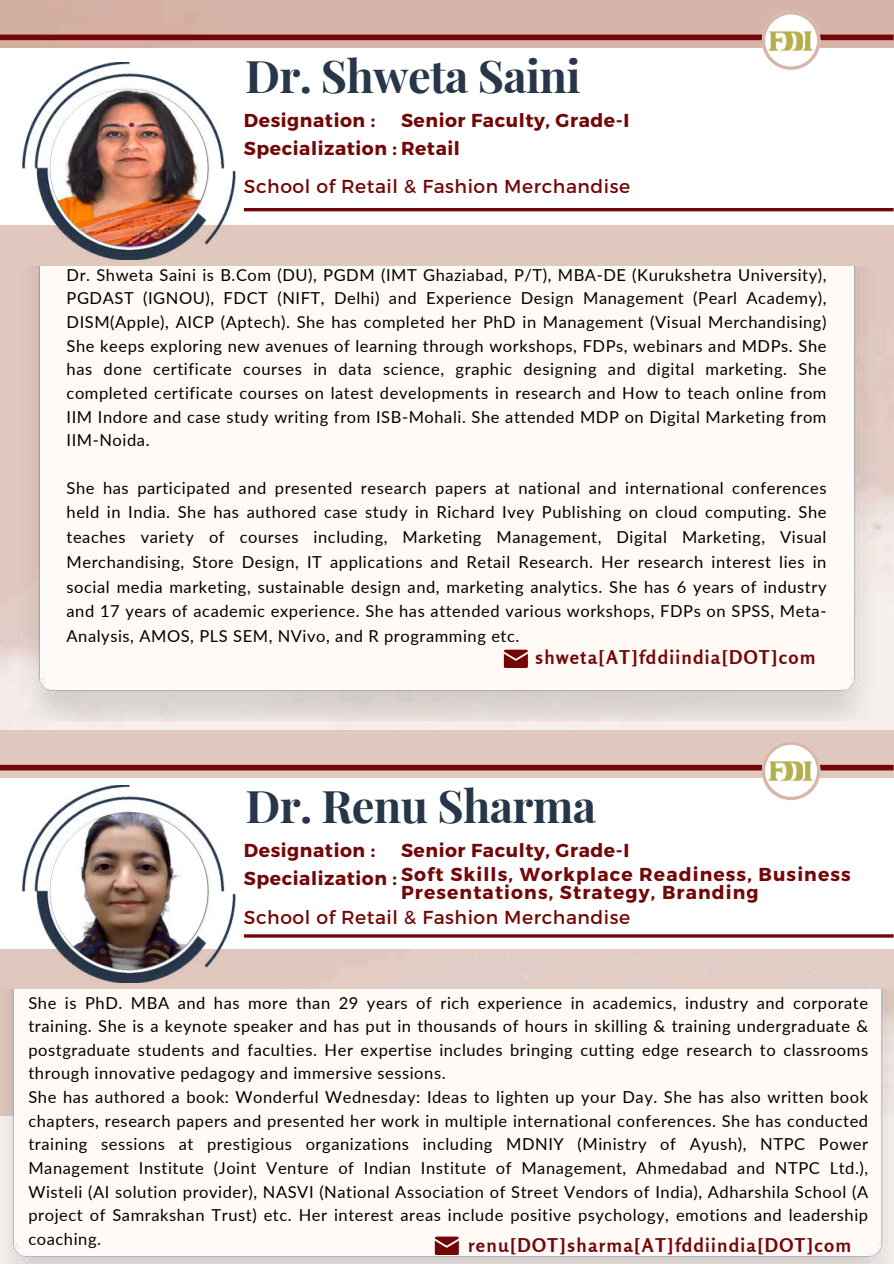
<style>
.page{position:relative;width:894px;height:1264px;background:#fff}
.page>*{position:absolute;margin:0;border:0;box-sizing:border-box;transform-origin:0 0}
.t1{font:700 45px "Playfair Display";letter-spacing:-.015em;color:#273648}
.t2{font:700 18.9px "Rosario";letter-spacing:.065em;color:#730707}
.t3{font:700 18.75px/23.7px "Montserrat";letter-spacing:.06em;color:#730707}
.t4{font:700 18.75px/28.2px "Montserrat";letter-spacing:.03em;color:#730707}
.t5{font:18.75px "Montserrat";letter-spacing:.03em;color:#730707}
.t6{font:16.5px/23.7px "Lato";letter-spacing:.035em;color:#000;text-align:justify}
</style>
<div class="page">
<img style="left:0;top:0;width:893px;height:989px">
<div style="left:0;top:48px;width:893px;height:177px;background:#fff"></div>
<div style="left:0;top:778px;width:893px;height:170px;background:#fff"></div>
<hr style="left:244px;top:208px;width:649px;height:3px;background:#730707">
<hr style="left:244px;top:934px;width:649px;height:3px;background:#730707">
<div style="left:0;top:35px;width:893px;height:5px;background:#730707"></div>
<div style="left:0;top:764px;width:893px;height:6px;background:#730707"></div>
<img style="left:22px;top:62px;width:213px;height:197px">
<img style="left:22px;top:785px;width:213px;height:197px">
<img style="left:50px;top:89px;width:157px;height:157px;border-radius:50%">
<img style="left:50px;top:812px;width:157px;height:157px;border-radius:50%">
<svg style="left:761px;top:11px;width:59px;height:59px"></svg>
<img style="left:764px;top:23px;width:51px;height:36px">
<svg style="left:761px;top:741px;width:59px;height:59px"></svg>
<img style="left:764px;top:753px;width:51px;height:36px">
<img style="left:0;top:267px;width:893px;height:453px">
<div style="left:0;top:989px;width:893px;height:274px;background:#fffaf5"></div>
<svg style="left:434px;top:1236px;width:24px;height:18px"></svg>
<svg style="left:503px;top:649px;width:24px;height:18px"></svg>
<h1 class="t1" style="left:245px;top:44px;width:337px">Dr. Shweta Saini</h1>
<p class="t4" style="left:244px;top:105px;width:217px">Designation :<br>Specialization : Retail</p>
<p class="t4" style="left:401px;top:105px;width:230px">Senior Faculty, Grade-I</p>
<p class="t5" style="left:244px;top:174px;width:388px">School of Retail &amp; Fashion Merchandise</p>
<p class="t6" style="left:67px;top:262px;width:761px">Dr. Shweta Saini is B.Com (DU), PGDM (IMT Ghaziabad, P/T), MBA-DE (Kurukshetra University), PGDAST (IGNOU), FDCT (NIFT, Delhi) and Experience Design Management (Pearl Academy), DISM(Apple), AICP (Aptech). She has completed her PhD in Management (Visual Merchandising)<br>She keeps exploring new avenues of learning through workshops, FDPs, webinars and MDPs. She has done certificate courses in data science, graphic designing and digital marketing. She completed certificate courses on latest developments in research and How to teach online from IIM Indore and case study writing from ISB-Mohali. She attended MDP on Digital Marketing from IIM-Noida.</p>
<p class="t6" style="left:67px;top:475px;width:761px;line-height:24.8px">She has participated and presented research papers at national and international conferences held in India. She has authored case study in Richard Ivey Publishing on cloud computing. She teaches variety of courses including, Marketing Management, Digital Marketing, Visual Merchandising, Store Design, IT applications and Retail Research. Her research interest lies in social media marketing, sustainable design and, marketing analytics. She has 6 years of industry and 17 years of academic experience. She has attended various workshops, FDPs on SPSS, Meta-Analysis, AMOS, PLS SEM, NVivo, and R programming etc.</p>
<p class="t2" style="left:535px;top:645px;width:282px">shweta[AT]fddiindia[DOT]com</p>
<h1 class="t1" style="left:245px;top:774px;width:352px">Dr. Renu Sharma</h1>
<p class="t4" style="left:244px;top:835px;width:155px">Designation :<br>Specialization :</p>
<p class="t3" style="left:401px;top:837px;width:451px">Senior Faculty, Grade-I<br>Soft Skills, Workplace Readiness, Business</p>
<p class="t3" style="left:401px;top:879px;width:359px">Presentations, Strategy, Branding</p>
<p class="t5" style="left:244px;top:904px;width:388px">School of Retail &amp; Fashion Merchandise</p>
<p class="t6" style="left:28px;top:990px;width:841px;text-align:left">She is PhD. MBA and has more than 29 years of rich experience in academics, industry and corporate training. She is a keynote speaker and has put in thousands of hours in skilling &amp; training undergraduate &amp; postgraduate students and faculties. Her expertise includes bringing cutting edge research to classrooms through innovative pedagogy and immersive sessions.<br>She has authored a book: Wonderful Wednesday: Ideas to lighten up your Day. She has also written book chapters, research papers and presented her work in multiple international conferences. She has conducted training sessions at prestigious organizations including MDNIY (Ministry of Ayush), NTPC Power Management Institute (Joint Venture of Indian Institute of Management, Ahmedabad and NTPC Ltd.), Wisteli (AI solution provider), NASVI (National Association of Street Vendors of India), Adharshila School (A project of Samrakshan Trust) etc. Her interest areas include positive psychology, emotions and leadership coaching.</p>
<p class="t2" style="left:468px;top:1233px;width:384px">renu[DOT]sharma[AT]fddiindia[DOT]com</p>
</div>
